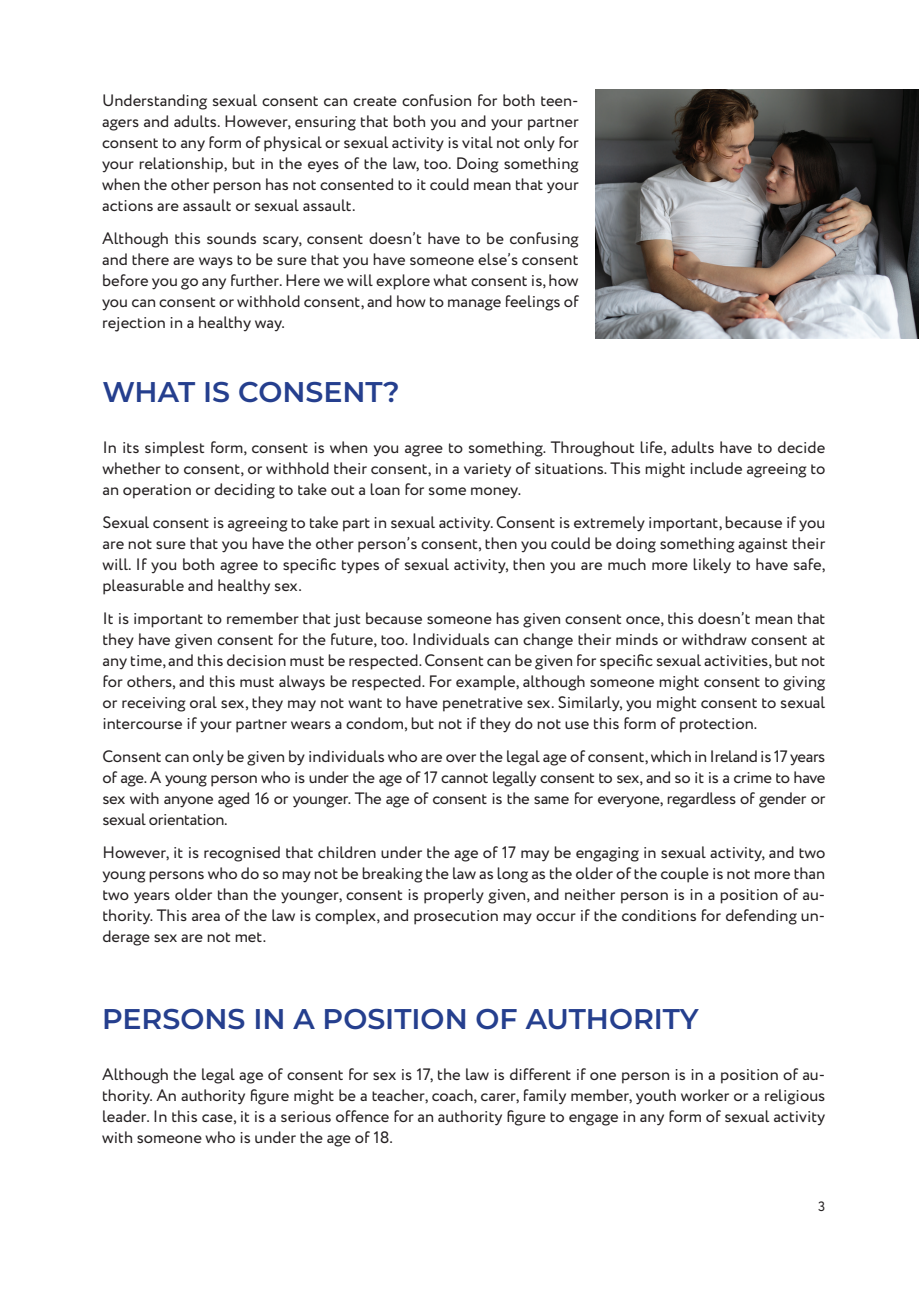
<style>
.page{position:relative;width:919px;height:1289px;background:#fff}
.page>*{position:absolute;margin:0;border:0;box-sizing:border-box;transform-origin:0 0}
.t1{font:600 28.5px "Montserrat";color:#253f8e}
.t2{font:16.5px/21px "Circe";color:#231f20;text-align:justify}
.t3{font:13.5px "Circe";color:#231f20}
</style>
<div class="page">
<img style="left:595px;top:89px;width:323px;height:249px">
<p class="t2" style="left:102px;top:91px;width:478px">Understanding sexual consent can create confusion for both teen&shy;agers and adults. However, ensuring that both you and your partner consent to any form of physical or sexual activity is vital not only for your relationship, but in the eyes of the law, too. Doing something when the other person has not consented to it could mean that your actions are assault or sexual assault.</p>
<p class="t2" style="left:102px;top:229px;width:478px">Although this sounds scary, consent doesn’t have to be confusing and there are ways to be sure that you have someone else’s consent before you go any further. Here we will explore what consent is, how you can consent or withhold consent, and how to manage feelings of rejection in a healthy way.</p>
<p class="t1" style="left:102px;top:373px;width:299px">WHAT IS CONSENT?</p>
<p class="t2" style="left:102px;top:437px;width:724px">In its simplest form, consent is when you agree to something. Throughout life, adults have to decide whether to consent, or withhold their consent, in a variety of situations. This might include agreeing to an operation or deciding to take out a loan for some money.</p>
<p class="t2" style="left:102px;top:512px;width:724px">Sexual consent is agreeing to take part in sexual activity. Consent is extremely important, because if you are not sure that you have the other person’s consent, then you could be doing something against their will. If you both agree to specific types of sexual activity, then you are much more likely to have safe, pleasurable and healthy sex.</p>
<p class="t2" style="left:102px;top:608px;width:724px">It is important to remember that just because someone has given consent once, this doesn’t mean that they have given consent for the future, too. Individuals can change their minds or withdraw consent at any time, and this decision must be respected. Consent can be given for specific sexual activities, but not for others, and this must always be respected. For example, although someone might consent to giving or receiving oral sex, they may not want to have penetrative sex. Similarly, you might consent to sexual intercourse if your partner wears a condom, but not if they do not use this form of protection.</p>
<p class="t2" style="left:102px;top:746px;width:724px">Consent can only be given by individuals who are over the legal age of consent, which in Ireland is 17 years of age. A young person who is under the age of 17 cannot legally consent to sex, and so it is a crime to have sex with anyone aged 16 or younger. The age of consent is the same for everyone, regardless of gender or sexual orientation.</p>
<p class="t2" style="left:102px;top:842px;width:724px">However, it is recognised that children under the age of 17 may be engaging in sexual activity, and two young persons who do so may not be breaking the law as long as the older of the couple is not more than two years older than the younger, consent is properly given, and neither person is in a position of au&shy;thority. This area of the law is complex, and prosecution may occur if the conditions for defending un&shy;derage sex are not met.</p>
<p class="t1" style="left:102px;top:1000px;width:598px">PERSONS IN A POSITION OF AUTHORITY</p>
<p class="t2" style="left:102px;top:1064px;width:724px">Although the legal age of consent for sex is 17, the law is different if one person is in a position of au&shy;thority. An authority figure might be a teacher, coach, carer, family member, youth worker or a religious leader. In this case, it is a serious offence for an authority figure to engage in any form of sexual activity with someone who is under the age of 18.</p>
<p class="t3" style="left:818px;top:1197px;width:9px">3</p>
</div>
